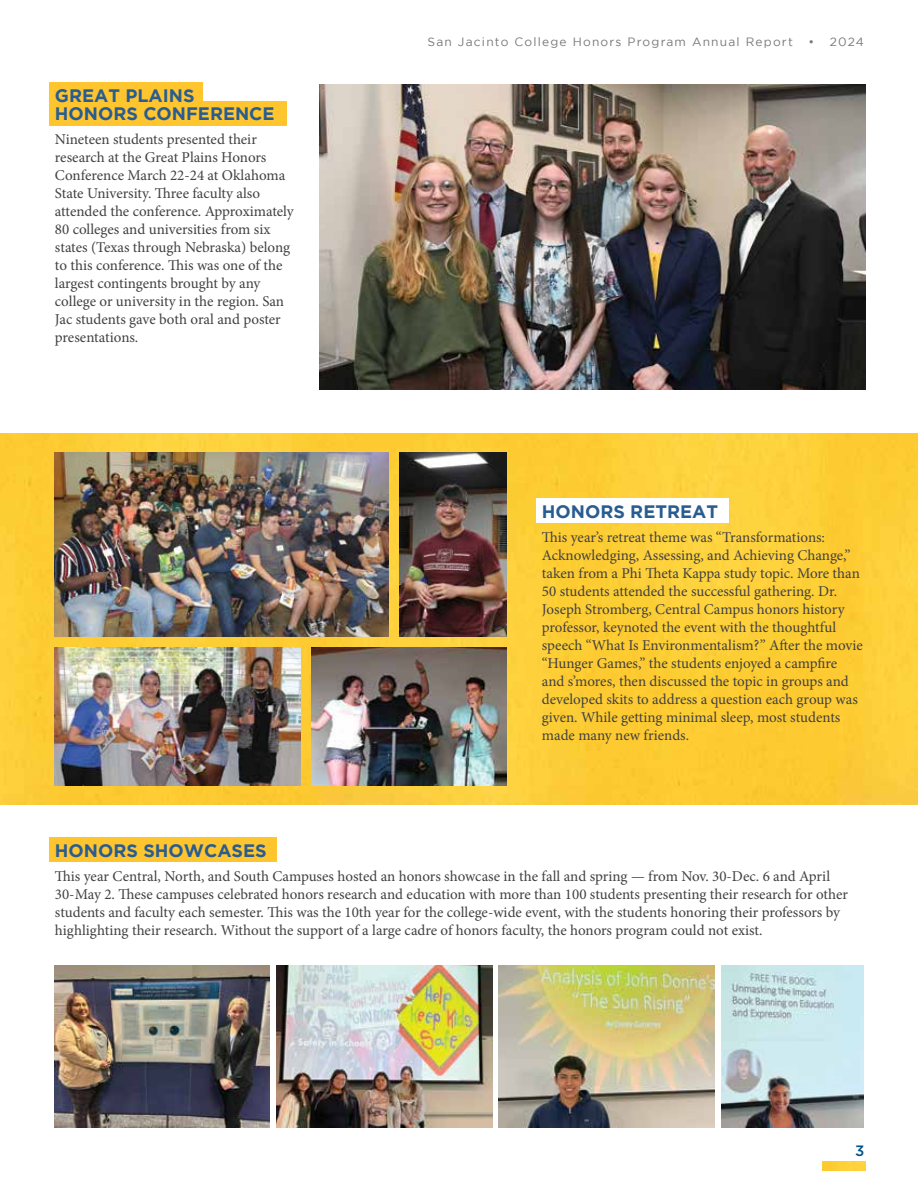
<style>
.page{position:relative;width:918px;height:1188px;background:#fff}
.page>*{position:absolute;margin:0;border:0;box-sizing:border-box;transform-origin:0 0}
.t1{font:700 18px/18px "Gotham";color:#295c91}
.t2{font:15px/18px "Minion Pro";letter-spacing:-.005em;color:#414042}
.t3{font:500 15px "Gotham";color:#005289}
.t4{font:12px "Gotham";letter-spacing:.1em;color:#77787b}
</style>
<div class="page">
<img style="left:822px;top:1161px;width:44px;height:10px">
<div style="left:49px;top:102px;width:237px;height:24px;background:#ffc52f"></div>
<img style="left:0;top:433px;width:918px;height:372px">
<div style="left:49px;top:82px;width:153px;height:24px;background:#ffc52f"></div>
<div style="left:536px;top:498px;width:193px;height:24px;background:#fff"></div>
<div style="left:49px;top:838px;width:227px;height:24px;background:#ffc52f"></div>
<img style="left:320px;top:84px;width:546px;height:306px">
<img style="left:54px;top:453px;width:334px;height:183px">
<img style="left:54px;top:648px;width:247px;height:137px">
<img style="left:400px;top:453px;width:106px;height:183px">
<img style="left:312px;top:648px;width:194px;height:137px">
<img style="left:276px;top:965px;width:216px;height:162px">
<img style="left:54px;top:965px;width:216px;height:162px">
<img style="left:499px;top:965px;width:216px;height:162px">
<img style="left:721px;top:965px;width:143px;height:162px">
<p class="t1" style="left:55px;top:86px;width:221px">GREAT PLAINS<br>HONORS CONFERENCE</p>
<p class="t2" style="left:55px;top:130px;width:240px">Nineteen students presented their research at the Great Plains Honors Conference March 22-24 at Oklahoma State University. Three faculty also attended the conference. Approximately 80 colleges and universities from six states (Texas through Nebraska) belong to this conference. This was one of the largest contingents brought by any college or university in the region. San Jac students gave both oral and poster presentations.</p>
<p class="t4" style="left:428px;top:35px;width:367px">San Jacinto College Honors Program Annual Report</p>
<p class="t4" style="left:808px;top:35px;width:57px">• 2024</p>
<p class="t1" style="left:542px;top:502px;width:178px">HONORS RETREAT</p>
<p class="t2" style="left:542px;top:528px;width:323px">This year’s retreat theme was “Transformations:<br>Acknowledging, Assessing, and Achieving Change,” taken from a Phi Theta Kappa study topic. More than 50 students attended the successful gathering. Dr.<br>Joseph Stromberg, Central Campus honors history professor, keynoted the event with the thoughtful speech “What Is Environmentalism?” After the movie “Hunger Games,” the students enjoyed a campfire and s’mores, then discussed the topic in groups and developed skits to address a question each group was given. While getting minimal sleep, most students made many new friends.</p>
<p class="t1" style="left:55px;top:841px;width:213px">HONORS SHOWCASES</p>
<p class="t2" style="left:55px;top:868px;width:795px">This year Central, North, and South Campuses hosted an honors showcase in the fall and spring — from Nov. 30-Dec. 6 and April 30-May 2. These campuses celebrated honors research and education with more than 100 students presenting their research for other students and faculty each semester. This was the 10th year for the college-wide event, with the students honoring their professors by highlighting their research. Without the support of a large cadre of honors faculty, the honors program could not exist.</p>
<p class="t3" style="left:855px;top:1140px;width:11px">3</p>
</div>
